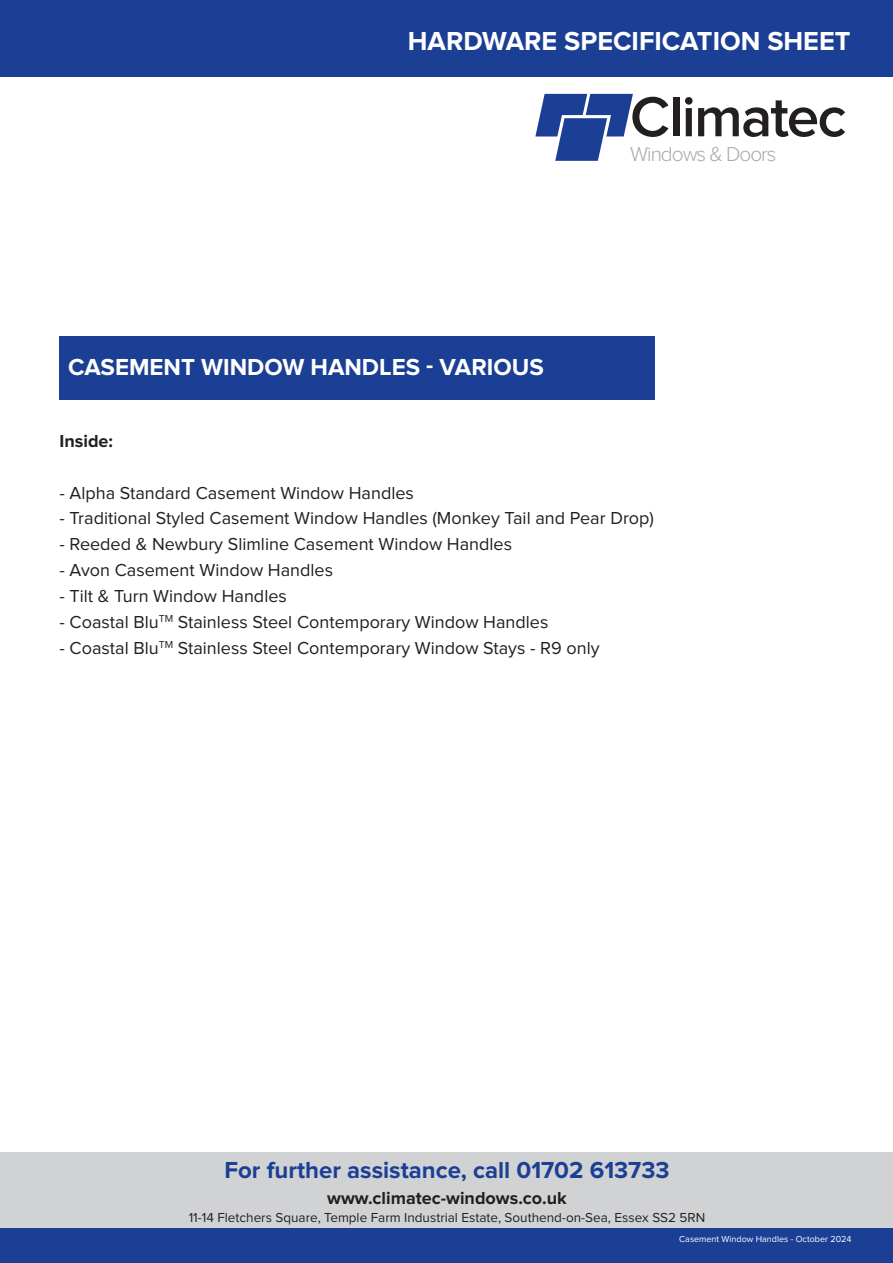
<style>
.page{position:relative;width:893px;height:1263px;background:#fff}
.page>*{position:absolute;margin:0;border:0;box-sizing:border-box;transform-origin:0 0}
.t1{font:600 58.35px "Proxima Nova";letter-spacing:-.03em;color:#231f20}
.t2{font:700 27px "Proxima Nova";color:#fff}
.t3{font:700 24px "Proxima Nova";color:#1b3f94}
.t4{font:700 24px "Proxima Nova";color:#fff}
.t5{font:300 20.85px "Proxima Nova";letter-spacing:-.05em;color:#a8a9ad}
.t6{font:18px "Proxima Nova";color:#231f20}
.t7{font:700 18px "Proxima Nova";color:#231f20}
.t8{font:13.5px "Proxima Nova";color:#231f20}
.t9{font:9px "Proxima Nova";color:#fff}
</style>
<div class="page">
<div style="left:0;top:1152px;width:893px;height:77px;background:#d1d2d4"></div>
<div style="left:0;top:1229px;width:893px;height:34px;background:#1b3f94"></div>
<svg style="left:535px;top:94px;width:98px;height:67px"></svg>
<div style="left:0;top:0;width:893px;height:77px;background:#1b3f94"></div>
<div style="left:60px;top:336px;width:595px;height:64px;background:#1b3f94"></div>
<p class="t2" style="left:408px;top:25px;width:444px">HARDWARE SPECIFICATION SHEET</p>
<p class="t4" style="left:68px;top:353px;width:477px">CASEMENT WINDOW HANDLES - VARIOUS</p>
<p class="t1" style="left:630px;top:83px;width:218px">Climatec</p>
<p class="t5" style="left:630px;top:142px;width:148px">Windows &amp; Doors</p>
<p class="t7" style="left:60px;top:430px;width:55px">Inside:</p>
<p class="t6" style="left:60px;top:484px;width:356px">- Alpha Standard Casement Window Handles</p>
<p class="t6" style="left:60px;top:510px;width:596px">- Traditional Styled Casement Window Handles (Monkey Tail and Pear Drop)</p>
<p class="t6" style="left:60px;top:536px;width:454px">- Reeded &amp; Newbury Slimline Casement Window Handles</p>
<p class="t6" style="left:60px;top:562px;width:275px">- Avon Casement Window Handles</p>
<p class="t6" style="left:60px;top:588px;width:229px">- Tilt &amp; Turn Window Handles</p>
<p class="t6" style="left:60px;top:614px;width:490px">- Coastal Blu<sup>TM</sup> Stainless Steel Contemporary Window Handles</p>
<p class="t6" style="left:60px;top:639px;width:541px">- Coastal Blu<sup>TM</sup> Stainless Steel Contemporary Window Stays - R9 only</p>
<p class="t3" style="left:224px;top:1156px;width:447px">For further assistance, call 01702 613733</p>
<p class="t7" style="left:327px;top:1187px;width:241px">www.climatec-windows.co.uk</p>
<p class="t8" style="left:189px;top:1211px;width:518px">11-14 Fletchers Square, Temple Farm Industrial Estate, Southend-on-Sea, Essex SS2 5RN</p>
<p class="t9" style="left:679px;top:1234px;width:174px">Casement Window Handles - October 2024</p>
</div>
